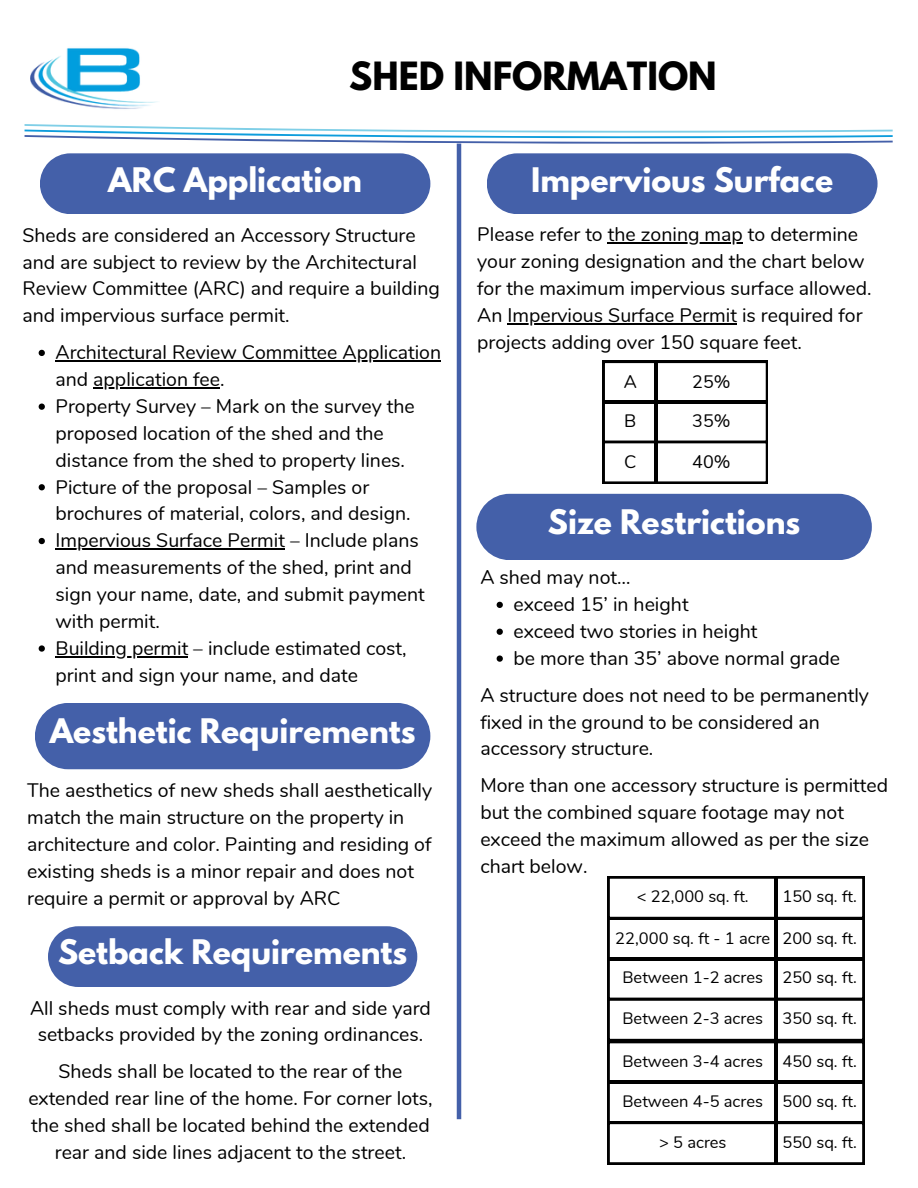
<style>
.page{position:relative;width:918px;height:1188px;background:#fff}
.page>*{position:absolute;margin:0;border:0;box-sizing:border-box;transform-origin:0 0}
.t1{font:700 34.5px "League Spartan";color:#000}
.t2{font:700 30px "League Spartan";color:#fff}
.t3{font:19.5px/26.8px "Nunito";color:#000}
.t4{font:18px "Nunito";color:#000}
.t5{font:16.5px "Nunito";color:#000}
</style>
<div class="page">
<svg style="left:25px;top:124px;width:868px;height:20px"></svg>
<hr style="left:457px;top:144px;width:4px;height:975px;background:#4460a9">
<img style="left:30px;top:48px;width:131px;height:96px">
<div style="left:35px;top:703px;width:395px;height:66px;background:#4460a9;border-radius:33px"></div>
<div style="left:40px;top:153px;width:390px;height:61px;background:#4460a9"></div>
<svg style="left:39px;top:350px;width:6px;height:6px"></svg>
<hr style="left:56px;top:360px;width:385px;height:2px;background:#000">
<hr style="left:93px;top:387px;width:127px;height:2px;background:#000">
<svg style="left:39px;top:404px;width:6px;height:6px"></svg>
<svg style="left:39px;top:484px;width:6px;height:6px"></svg>
<svg style="left:39px;top:538px;width:6px;height:6px"></svg>
<hr style="left:56px;top:549px;width:229px;height:1px;background:#000">
<svg style="left:39px;top:645px;width:6px;height:7px"></svg>
<hr style="left:56px;top:656px;width:132px;height:2px;background:#000">
<div style="left:48px;top:926px;width:369px;height:61px;background:#4460a9"></div>
<div style="left:487px;top:153px;width:391px;height:61px;background:#4460a9"></div>
<hr style="left:608px;top:243px;width:135px;height:1px;background:#000">
<hr style="left:508px;top:324px;width:229px;height:1px;background:#000">
<svg style="left:603px;top:361px;width:165px;height:123px"></svg>
<div style="left:476px;top:494px;width:396px;height:66px;background:#4460a9;border-radius:33px"></div>
<svg style="left:497px;top:602px;width:6px;height:6px"></svg>
<svg style="left:497px;top:629px;width:6px;height:6px"></svg>
<svg style="left:497px;top:655px;width:6px;height:7px"></svg>
<svg style="left:608px;top:876px;width:256px;height:288px"></svg>
<p class="t1" style="left:349px;top:59px;width:369px">SHED INFORMATION</p>
<p class="t2" style="left:108px;top:165px;width:255px">ARC Application</p>
<p class="t3" style="left:22px;top:222px;width:419px">Sheds are considered an Accessory Structure and are subject to review by the Architectural Review Committee (ARC) and require a building and impervious surface permit.</p>
<p class="t3" style="left:56px;top:339px;width:387px">Architectural Review Committee Application and application fee.</p>
<p class="t3" style="left:56px;top:393px;width:361px">Property Survey – Mark on the survey the proposed location of the shed and the distance from the shed to property lines.</p>
<p class="t3" style="left:56px;top:474px;width:357px">Picture of the proposal – Samples or brochures of material, colors, and design.</p>
<p class="t3" style="left:56px;top:527px;width:371px">Impervious Surface Permit – Include plans and measurements of the shed, print and sign your name, date, and submit payment with permit.</p>
<p class="t3" style="left:56px;top:635px;width:353px">Building permit – include estimated cost, print and sign your name, and date</p>
<p class="t2" style="left:50px;top:716px;width:367px">Aesthetic Requirements</p>
<p class="t3" style="left:27px;top:777px;width:406px">The aesthetics of new sheds shall aesthetically match the main structure on the property in architecture and color. Painting and residing of existing sheds is a minor repair and does not require a permit or approval by ARC</p>
<p class="t2" style="left:58px;top:937px;width:351px">Setback Requirements</p>
<p class="t3" style="left:30px;top:995px;width:402px;text-align:center">All sheds must comply with rear and side yard setbacks provided by the zoning ordinances.</p>
<p class="t3" style="left:28px;top:1058px;width:406px;text-align:center">Sheds shall be located to the rear of the extended rear line of the home. For corner lots, the shed shall be located behind the extended rear and side lines adjacent to the street.</p>
<p class="t2" style="left:531px;top:165px;width:303px">Impervious Surface</p>
<p class="t3" style="left:477px;top:221px;width:396px">Please refer to the zoning map to determine your zoning designation and the chart below for the maximum impervious surface allowed.<br>An Impervious Surface Permit is required for projects adding over 150 square feet.</p>
<p class="t4" style="left:624px;top:370px;width:15px">A</p>
<p class="t4" style="left:624px;top:409px;width:14px">B</p>
<p class="t4" style="left:624px;top:450px;width:14px">C</p>
<p class="t4" style="left:692px;top:370px;width:40px">25%</p>
<p class="t4" style="left:692px;top:409px;width:40px">35%</p>
<p class="t4" style="left:692px;top:450px;width:40px">40%</p>
<p class="t2" style="left:548px;top:507px;width:254px">Size Restrictions</p>
<p class="t3" style="left:480px;top:564px;width:152px">A shed may not…</p>
<p class="t3" style="left:514px;top:591px;width:177px">exceed 15’ in height</p>
<p class="t3" style="left:514px;top:618px;width:245px">exceed two stories in height</p>
<p class="t3" style="left:514px;top:645px;width:328px">be more than 35’ above normal grade</p>
<p class="t3" style="left:480px;top:682px;width:390px">A structure does not need to be permanently fixed in the ground to be considered an accessory structure.</p>
<p class="t3" style="left:480px;top:773px;width:409px">More than one accessory structure is permitted but the combined square footage may not exceed the maximum allowed as per the size chart below.</p>
<p class="t5" style="left:637px;top:886px;width:113px">&lt; 22,000 sq. ft.</p>
<p class="t5" style="left:615px;top:927px;width:156px">22,000 sq. ft - 1 acre</p>
<p class="t5" style="left:623px;top:966px;width:142px">Between 1-2 acres</p>
<p class="t5" style="left:783px;top:886px;width:76px">150 sq. ft.</p>
<p class="t5" style="left:783px;top:927px;width:76px">200 sq. ft.</p>
<p class="t5" style="left:783px;top:966px;width:76px">250 sq. ft.</p>
<p class="t5" style="left:623px;top:1008px;width:142px">Between 2-3 acres</p>
<p class="t5" style="left:783px;top:1008px;width:76px">350 sq. ft.</p>
<p class="t5" style="left:623px;top:1050px;width:142px">Between 3-4 acres</p>
<p class="t5" style="left:623px;top:1090px;width:142px">Between 4-5 acres</p>
<p class="t5" style="left:783px;top:1050px;width:76px">450 sq. ft.</p>
<p class="t5" style="left:783px;top:1090px;width:76px">500 sq. ft.</p>
<p class="t5" style="left:659px;top:1131px;width:69px">&gt; 5 acres</p>
<p class="t5" style="left:783px;top:1131px;width:76px">550 sq. ft.</p>
</div>
